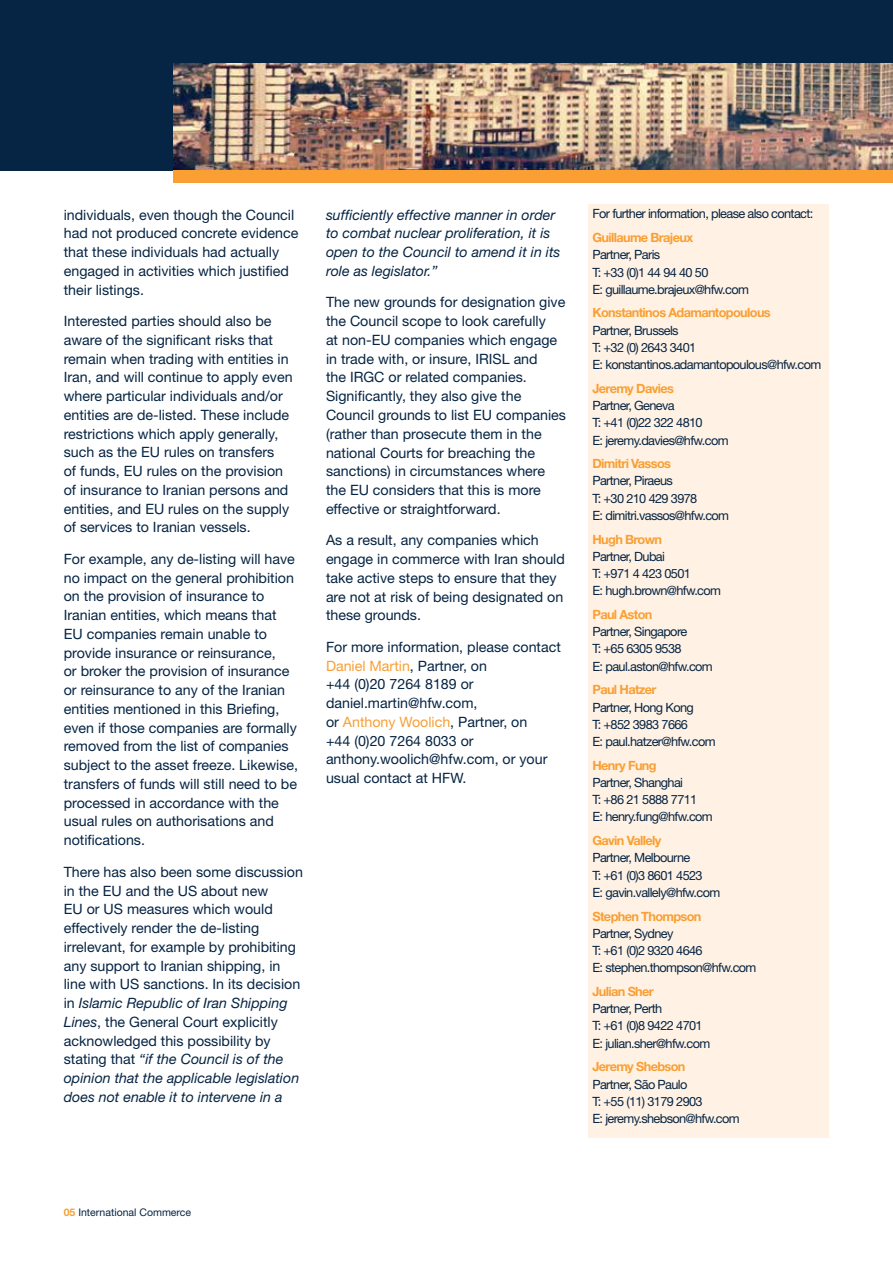
<style>
.page{position:relative;width:893px;height:1263px;background:#fff}
.page>*{position:absolute;margin:0;border:0;box-sizing:border-box;transform-origin:0 0}
.t1{font:14.25px/18.8px "Helvetica Neue";color:#062443}
.t2{font:italic 14.25px/18.8px "Helvetica Neue";color:#062443}
.t3{font:12.75px/17.2px "Helvetica Neue";letter-spacing:-.05em;color:#062443}
.t4{font:700 12.75px "Helvetica Neue";letter-spacing:-.05em;color:#f99f34}
.t5{font:10.5px "Helvetica Neue";color:#062443}
.s1{font-style:italic}
.s2{color:#f99f34}
.s3{font-weight:700;color:#f99f34}
</style>
<div class="page">
<div style="left:0;top:0;width:893px;height:170px;background:#062443"></div>
<div style="left:588px;top:204px;width:241px;height:933px;background:#fff2e4"></div>
<img style="left:174px;top:64px;width:719px;height:106px">
<div style="left:174px;top:170px;width:719px;height:13px;background:#f99f34"></div>
<p class="t1" style="left:64px;top:205px;width:236px">individuals, even though the Council had not produced concrete evidence that these individuals had actually engaged in activities which justified their listings.</p>
<p class="t1" style="left:64px;top:311px;width:230px">Interested parties should also be aware of the significant risks that remain when trading with entities in Iran, and will continue to apply even where particular individuals and/or entities are de-listed. These include restrictions which apply generally, such as the EU rules on transfers<br>of funds, EU rules on the provision of insurance to Iranian persons and entities, and EU rules on the supply of services to Iranian vessels.</p>
<p class="t1" style="left:64px;top:549px;width:236px">For example, any de-listing will have no impact on the general prohibition on the provision of insurance to Iranian entities, which means that EU companies remain unable to provide insurance or reinsurance,<br>or broker the provision of insurance or reinsurance to any of the Iranian entities mentioned in this Briefing, even if those companies are formally removed from the list of companies subject to the asset freeze. Likewise, transfers of funds will still need to be processed in accordance with the usual rules on authorisations and notifications.</p>
<p class="t1" style="left:64px;top:862px;width:241px">There has also been some discussion in the EU and the US about new<br>EU or US measures which would effectively render the de-listing irrelevant, for example by prohibiting any support to Iranian shipping, in line with US sanctions. In its decision in <span class="s1">Islamic Republic of Iran Shipping Lines</span>, the General Court explicitly acknowledged this possibility by stating that <span class="s1">“if the Council is of the opinion that the applicable legislation does not enable it to intervene in a</span></p>
<p class="t2" style="left:326px;top:205px;width:236px">sufficiently effective manner in order to combat nuclear proliferation, it is open to the Council to amend it in its role as legislator.”</p>
<p class="t1" style="left:326px;top:293px;width:241px">The new grounds for designation give the Council scope to look carefully<br>at non-EU companies which engage in trade with, or insure, IRISL and<br>the IRGC or related companies.<br>Significantly, they also give the Council grounds to list EU companies (rather than prosecute them in the national Courts for breaching the sanctions) in circumstances where the EU considers that this is more effective or straightforward.</p>
<p class="t1" style="left:326px;top:531px;width:240px">As a result, any companies which engage in commerce with Iran should take active steps to ensure that they are not at risk of being designated on these grounds.</p>
<p class="t1" style="left:326px;top:637px;width:236px">For more information, please contact<br><span class="s2">Daniel Martin</span>, Partner, on<br>+44 (0)20 7264 8189 or daniel.martin@hfw.com,<br>or <span class="s2">Anthony Woolich</span>, Partner, on<br>+44 (0)20 7264 8033 or anthony.woolich@hfw.com, or your usual contact at HFW.</p>
<p class="t3" style="left:592px;top:205px;width:222px">For further information, please also contact:</p>
<p class="t4" style="left:592px;top:230px;width:102px">Guillaume Brajeux</p>
<p class="t3" style="left:592px;top:246px;width:158px">Partner, Paris<br>T: +33 (0)1 44 94 40 50<br>E: guillaume.brajeux@hfw.com</p>
<p class="t4" style="left:592px;top:305px;width:180px">Konstantinos Adamantopoulous</p>
<p class="t3" style="left:592px;top:321px;width:230px">Partner, Brussels<br>T: +32 (0) 2643 3401<br>E: konstantinos.adamantopoulous@hfw.com</p>
<p class="t4" style="left:592px;top:380px;width:83px">Jeremy Davies</p>
<p class="t3" style="left:592px;top:397px;width:138px">Partner, Geneva<br>T: +41 (0)22 322 4810<br>E: jeremy.davies@hfw.com</p>
<p class="t4" style="left:592px;top:456px;width:80px">Dimitri Vassos</p>
<p class="t3" style="left:592px;top:472px;width:138px">Partner, Piraeus<br>T: +30 210 429 3978<br>E: dimitri.vassos@hfw.com</p>
<p class="t4" style="left:592px;top:531px;width:71px">Hugh Brown</p>
<p class="t3" style="left:592px;top:547px;width:130px">Partner, Dubai<br>T: +971 4 423 0501<br>E: hugh.brown@hfw.com</p>
<p class="t4" style="left:592px;top:606px;width:61px">Paul Aston</p>
<p class="t3" style="left:592px;top:623px;width:122px">Partner, Singapore<br>T: +65 6305 9538<br>E: paul.aston@hfw.com</p>
<p class="t4" style="left:592px;top:682px;width:65px">Paul Hatzer</p>
<p class="t3" style="left:592px;top:698px;width:125px">Partner, Hong Kong<br>T: +852 3983 7666<br>E: paul.hatzer@hfw.com</p>
<p class="t4" style="left:592px;top:757px;width:66px">Henry Fung</p>
<p class="t3" style="left:592px;top:774px;width:122px">Partner, Shanghai<br>T: +86 21 5888 7711<br>E: henry.fung@hfw.com</p>
<p class="t4" style="left:592px;top:833px;width:70px">Gavin Vallely</p>
<p class="t3" style="left:592px;top:849px;width:129px">Partner, Melbourne<br>T: +61 (0)3 8601 4523<br>E: gavin.vallely@hfw.com</p>
<p class="t4" style="left:592px;top:908px;width:110px">Stephen Thompson</p>
<p class="t3" style="left:592px;top:924px;width:165px">Partner, Sydney<br>T: +61 (0)2 9320 4646<br>E: stephen.thompson@hfw.com</p>
<p class="t4" style="left:592px;top:983px;width:63px">Julian Sher</p>
<p class="t3" style="left:592px;top:1000px;width:119px">Partner, Perth<br>T: +61 (0)8 9422 4701<br>E: julian.sher@hfw.com</p>
<p class="t4" style="left:592px;top:1059px;width:95px">Jeremy Shebson</p>
<p class="t3" style="left:592px;top:1075px;width:149px">Partner, São Paulo<br>T: +55 (11) 3179 2903<br>E: jeremy.shebson@hfw.com</p>
<p class="t5" style="left:64px;top:1205px;width:129px"><span class="s3">05</span> International Commerce</p>
</div>
